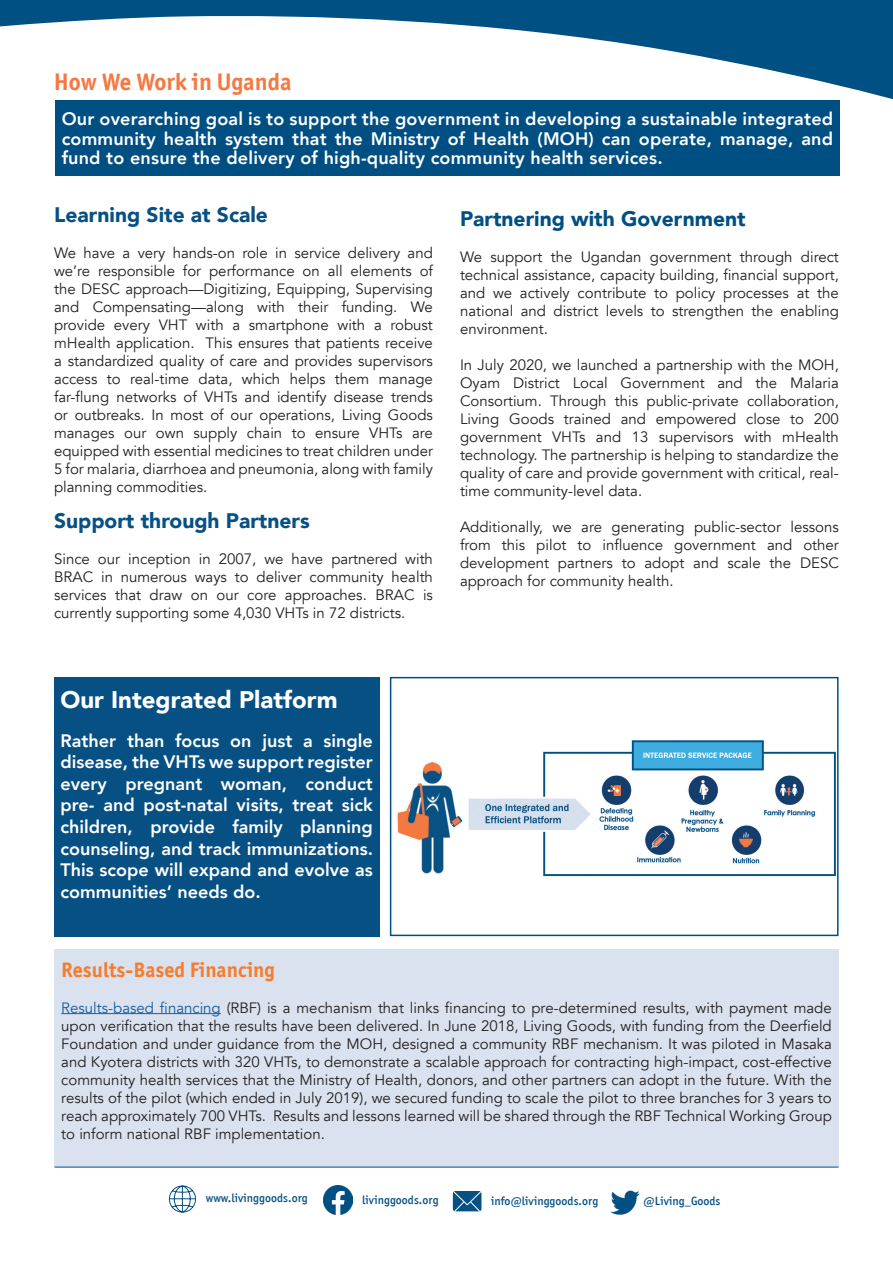
<style>
.page{position:relative;width:893px;height:1263px;background:#fff}
.page>*{position:absolute;margin:0;border:0;box-sizing:border-box;transform-origin:0 0}
.t1{font:900 24px "Avenir";color:#fff}
.t2{font:700 24px "Officina Sans ITC Pro";color:#f47943}
.t3{font:900 21px "Avenir";color:#075084}
.t4{font:900 21px "Avenir";color:#004f83}
.t5{font:700 21px "Officina Sans ITC Pro";color:#f47d2f}
.t6{font:800 18px/21.6px "Avenir";color:#fff;text-align:justify}
.t7{font:15px/18px "Avenir";color:#231f20;text-align:justify}
.t8{font:500 12px "Officina Sans ITC Pro";color:#075084}
.s1{color:#175d9e}
</style>
<div class="page">
<div style="left:55px;top:949px;width:783px;height:218px;background:#d9e2ee"></div>
<hr style="left:61px;top:1013px;width:160px;height:1px;background:#175d9e">
<svg style="left:0;top:0;width:893px;height:101px"></svg>
<hr style="left:55px;top:1167px;width:783px;height:1px;background:#004f83">
<svg style="left:169px;top:1185px;width:27px;height:28px"></svg>
<svg style="left:453px;top:1191px;width:29px;height:21px"></svg>
<img style="left:610px;top:1190px;width:30px;height:25px">
<img style="left:324px;top:1186px;width:29px;height:28px">
<img style="left:397px;top:740px;width:438px;height:137px">
<div style="left:390px;top:677px;width:448px;height:259px;border:2px solid #004f83"></div>
<div style="left:54px;top:677px;width:326px;height:259px;background:#075084"></div>
<div style="left:55px;top:101px;width:785px;height:75px;background:#004f83"></div>
<p class="t2" style="left:54px;top:67px;width:239px">How We Work in Uganda</p>
<p class="t6" style="left:62px;top:109px;width:773px;line-height:19.5px">Our overarching goal is to support the government in developing a sustainable integrated community health system that the Ministry of Health (MOH) can operate, manage, and fund to ensure the delivery of high-quality community health services.</p>
<p class="t3" style="left:54px;top:196px;width:215px">Learning Site at Scale</p>
<p class="t7" style="left:54px;top:244px;width:380px">We have a very hands-on role in service delivery and we’re responsible for performance on all elements of the DESC approach—Digitizing, Equipping, Supervising and Compensating—along with their funding. We provide every VHT with a smartphone with a robust mHealth application. This ensures that patients receive a standardized quality of care and provides supervisors access to real-time data, which helps them manage far-flung networks of VHTs and identify disease trends or outbreaks. In most of our operations, Living Goods manages our own supply chain to ensure VHTs are equipped with essential medicines to treat children under 5 for malaria, diarrhoea and pneumonia, along with family planning commodities.</p>
<p class="t3" style="left:54px;top:502px;width:257px">Support through Partners</p>
<p class="t7" style="left:54px;top:550px;width:380px">Since our inception in 2007, we have partnered with BRAC in numerous ways to deliver community health services that draw on our core approaches. BRAC is currently supporting some 4,030 VHTs in 72 districts.</p>
<p class="t4" style="left:460px;top:201px;width:287px">Partnering with Government</p>
<p class="t7" style="left:460px;top:248px;width:380px">We support the Ugandan government through direct technical assistance, capacity building, financial support, and we actively contribute to policy processes at the national and district levels to strengthen the enabling environment.</p>
<p class="t7" style="left:460px;top:356px;width:380px">In July 2020, we launched a partnership with the MOH, Oyam District Local Government and the Malaria Consortium. Through this public-private collaboration, Living Goods trained and empowered close to 200 government VHTs and 13 supervisors with mHealth technology. The partnership is helping to standardize the quality of care and provide government with critical, real&shy;time community-level data.</p>
<p class="t7" style="left:460px;top:518px;width:380px">Additionally, we are generating public-sector lessons from this pilot to influence government and other development partners to adopt and scale the DESC approach for community health.</p>
<p class="t1" style="left:61px;top:679px;width:279px">Our Integrated Platform</p>
<p class="t6" style="left:61px;top:729px;width:314px">Rather than focus on just a single disease, the VHTs we support register every pregnant woman, conduct pre- and post-natal visits, treat sick children, provide family planning counseling, and track immunizations.<br>This scope will expand and evolve as communities’ needs do.</p>
<p class="t5" style="left:61px;top:956px;width:215px">Results-Based Financing</p>
<p class="t7" style="left:61px;top:998px;width:772px"><span class="s1">Results-based financing</span> (RBF) is a mechanism that links financing to pre-determined results, with payment made upon verification that the results have been delivered. In June 2018, Living Goods, with funding from the Deerfield Foundation and under guidance from the MOH, designed a community RBF mechanism. It was piloted in Masaka and Kyotera districts with 320 VHTs, to demonstrate a scalable approach for contracting high-impact, cost-effective community health services that the Ministry of Health, donors, and other partners can adopt in the future. With the results of the pilot (which ended in July 2019), we secured funding to scale the pilot to three branches for 3 years to reach approximately 700 VHTs. Results and lessons learned will be shared through the RBF Technical Working Group to inform national RBF implementation.</p>
<p class="t8" style="left:206px;top:1190px;width:104px">www.livinggoods.org</p>
<p class="t8" style="left:362px;top:1192px;width:78px">livinggoods.org</p>
<p class="t8" style="left:491px;top:1193px;width:109px">info@livinggoods.org</p>
<p class="t8" style="left:643px;top:1193px;width:79px">@Living_Goods</p>
</div>
